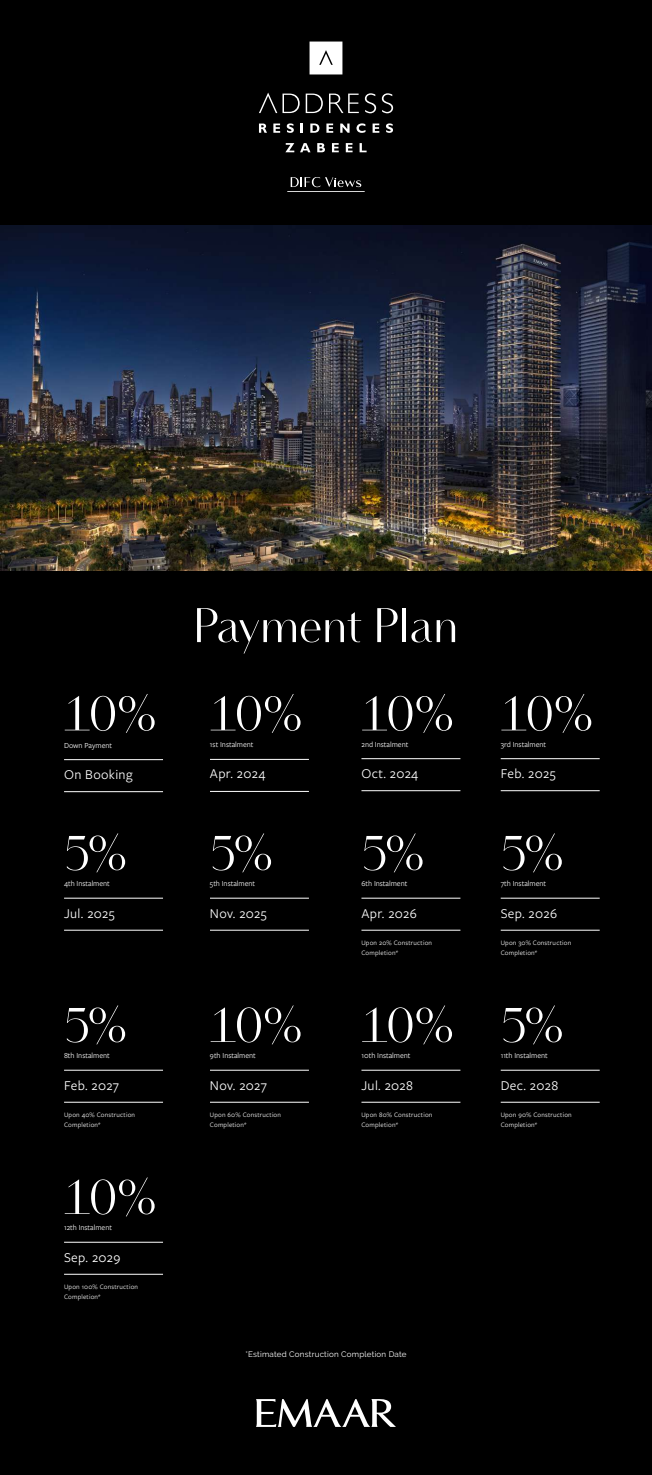
<style>
.page{position:relative;width:652px;height:1475px;background:#fff}
.page>*{position:absolute;margin:0;border:0;box-sizing:border-box;transform-origin:0 0}
.t1{font:700 50px "Vanitas";letter-spacing:-.02em;color:#fff}
.t2{font:700 50px "Vanitas";color:#fff}
.t3{font:14px "Freight Sans Pro";letter-spacing:.025em;color:#fff}
.t4{font:8px "Freight Sans Pro";color:#fff}
.t5{font:8px "Raleway";letter-spacing:.025em;color:#fff}
.t6{font:7px/10px "Freight Sans Pro";letter-spacing:.025em;color:#fff}
</style>
<div class="page">
<div style="left:0;top:0;width:652px;height:1474px;background:#000"></div>
<img style="left:0;top:225px;width:652px;height:345px">
<hr style="left:210px;top:929px;width:99px;height:1px;background:#fff">
<hr style="left:210px;top:897px;width:99px;height:1px;background:#fff">
<hr style="left:361px;top:929px;width:99px;height:1px;background:#fff">
<hr style="left:361px;top:897px;width:99px;height:1px;background:#fff">
<hr style="left:501px;top:929px;width:99px;height:1px;background:#fff">
<hr style="left:501px;top:897px;width:99px;height:1px;background:#fff">
<svg style="left:256px;top:1399px;width:139px;height:27px"></svg>
<hr style="left:64px;top:791px;width:99px;height:1px;background:#fff">
<hr style="left:64px;top:759px;width:99px;height:1px;background:#fff">
<hr style="left:210px;top:791px;width:99px;height:1px;background:#fff">
<hr style="left:210px;top:759px;width:99px;height:1px;background:#fff">
<hr style="left:361px;top:790px;width:99px;height:1px;background:#fff">
<hr style="left:361px;top:758px;width:99px;height:1px;background:#fff">
<hr style="left:501px;top:790px;width:99px;height:1px;background:#fff">
<hr style="left:501px;top:758px;width:99px;height:1px;background:#fff">
<hr style="left:64px;top:929px;width:99px;height:1px;background:#fff">
<hr style="left:64px;top:897px;width:99px;height:1px;background:#fff">
<hr style="left:210px;top:1101px;width:99px;height:1px;background:#fff">
<hr style="left:501px;top:1101px;width:99px;height:1px;background:#fff">
<hr style="left:210px;top:1069px;width:99px;height:1px;background:#fff">
<hr style="left:501px;top:1069px;width:99px;height:1px;background:#fff">
<hr style="left:64px;top:1273px;width:99px;height:1px;background:#fff">
<hr style="left:64px;top:1241px;width:99px;height:1px;background:#fff">
<hr style="left:64px;top:1101px;width:99px;height:1px;background:#fff">
<hr style="left:361px;top:1101px;width:99px;height:1px;background:#fff">
<hr style="left:64px;top:1069px;width:99px;height:1px;background:#fff">
<hr style="left:361px;top:1069px;width:99px;height:1px;background:#fff">
<svg style="left:259px;top:93px;width:41px;height:20px"></svg>
<svg style="left:306px;top:94px;width:17px;height:19px"></svg>
<svg style="left:329px;top:94px;width:30px;height:19px"></svg>
<svg style="left:365px;top:93px;width:11px;height:20px"></svg>
<svg style="left:382px;top:93px;width:11px;height:20px"></svg>
<svg style="left:287px;top:177px;width:78px;height:15px"></svg>
<svg style="left:285px;top:143px;width:9px;height:9px"></svg>
<svg style="left:300px;top:143px;width:11px;height:9px"></svg>
<svg style="left:317px;top:143px;width:8px;height:9px"></svg>
<svg style="left:332px;top:143px;width:7px;height:9px"></svg>
<svg style="left:346px;top:143px;width:7px;height:9px"></svg>
<svg style="left:360px;top:143px;width:7px;height:9px"></svg>
<svg style="left:259px;top:123px;width:8px;height:10px"></svg>
<svg style="left:273px;top:123px;width:7px;height:10px"></svg>
<svg style="left:287px;top:123px;width:7px;height:10px"></svg>
<svg style="left:301px;top:123px;width:2px;height:10px"></svg>
<svg style="left:310px;top:123px;width:9px;height:10px"></svg>
<svg style="left:326px;top:123px;width:7px;height:10px"></svg>
<svg style="left:340px;top:123px;width:10px;height:10px"></svg>
<svg style="left:356px;top:123px;width:9px;height:10px"></svg>
<svg style="left:373px;top:123px;width:6px;height:10px"></svg>
<svg style="left:386px;top:123px;width:7px;height:10px"></svg>
<svg style="left:310px;top:42px;width:32px;height:32px"></svg>
<h1 class="t2" style="left:194px;top:595px;width:266px">Payment Plan</h1>
<h1 class="t1" style="left:64px;top:683px;width:94px">10%</h1>
<h1 class="t1" style="left:210px;top:683px;width:94px">10%</h1>
<h1 class="t1" style="left:361px;top:683px;width:94px">10%</h1>
<h1 class="t1" style="left:501px;top:683px;width:94px">10%</h1>
<p class="t4" style="left:64px;top:739px;width:50px">Down Payment</p>
<h2 class="t3" style="left:64px;top:765px;width:70px">On Booking</h2>
<p class="t4" style="left:210px;top:739px;width:45px">1st Instalment</p>
<h2 class="t3" style="left:210px;top:764px;width:57px">Apr. 2024</h2>
<p class="t4" style="left:361px;top:738px;width:48px">2nd Instalment</p>
<h2 class="t3" style="left:361px;top:764px;width:58px">Oct. 2024</h2>
<p class="t4" style="left:501px;top:738px;width:47px">3rd Instalment</p>
<h2 class="t3" style="left:501px;top:764px;width:56px">Feb. 2025</h2>
<h1 class="t1" style="left:64px;top:822px;width:64px">5%</h1>
<h1 class="t1" style="left:210px;top:822px;width:64px">5%</h1>
<h1 class="t1" style="left:361px;top:822px;width:64px">5%</h1>
<h1 class="t1" style="left:501px;top:822px;width:64px">5%</h1>
<p class="t4" style="left:64px;top:878px;width:47px">4th Instalment</p>
<p class="t4" style="left:210px;top:878px;width:47px">5th Instalment</p>
<p class="t4" style="left:361px;top:878px;width:47px">6th Instalment</p>
<p class="t4" style="left:501px;top:878px;width:47px">7th Instalment</p>
<h2 class="t3" style="left:64px;top:903px;width:52px">Jul. 2025</h2>
<h2 class="t3" style="left:210px;top:903px;width:58px">Nov. 2025</h2>
<h2 class="t3" style="left:361px;top:903px;width:57px">Apr. 2026</h2>
<h2 class="t3" style="left:501px;top:903px;width:58px">Sep. 2026</h2>
<p class="t6" style="left:361px;top:937px;width:72px">Upon 20% Construction<br>Completion*</p>
<p class="t6" style="left:501px;top:937px;width:72px">Upon 30% Construction<br>Completion*</p>
<h1 class="t1" style="left:64px;top:994px;width:64px">5%</h1>
<h1 class="t1" style="left:361px;top:994px;width:94px">10%</h1>
<h1 class="t1" style="left:210px;top:994px;width:94px">10%</h1>
<h1 class="t1" style="left:501px;top:994px;width:64px">5%</h1>
<p class="t4" style="left:64px;top:1049px;width:47px">8th Instalment</p>
<p class="t4" style="left:361px;top:1049px;width:51px">10th Instalment</p>
<p class="t4" style="left:210px;top:1049px;width:47px">9th Instalment</p>
<p class="t4" style="left:501px;top:1049px;width:49px">11th Instalment</p>
<h2 class="t3" style="left:64px;top:1075px;width:57px">Feb. 2027</h2>
<h2 class="t3" style="left:210px;top:1075px;width:58px">Nov. 2027</h2>
<h2 class="t3" style="left:361px;top:1075px;width:53px">Jul. 2028</h2>
<h2 class="t3" style="left:501px;top:1075px;width:59px">Dec. 2028</h2>
<p class="t6" style="left:64px;top:1109px;width:73px">Upon 40% Construction<br>Completion*</p>
<p class="t6" style="left:361px;top:1109px;width:72px">Upon 80% Construction<br>Completion*</p>
<p class="t6" style="left:210px;top:1109px;width:73px">Upon 60% Construction<br>Completion*</p>
<p class="t6" style="left:501px;top:1109px;width:73px">Upon 90% Construction<br>Completion*</p>
<h1 class="t1" style="left:64px;top:1166px;width:94px">10%</h1>
<p class="t4" style="left:64px;top:1221px;width:50px">12th Instalment</p>
<h2 class="t3" style="left:64px;top:1247px;width:58px">Sep. 2029</h2>
<p class="t6" style="left:64px;top:1280px;width:76px">Upon 100% Construction<br>Completion*</p>
<p class="t5" style="left:245px;top:1348px;width:163px">*Estimated Construction Completion Date</p>
</div>
